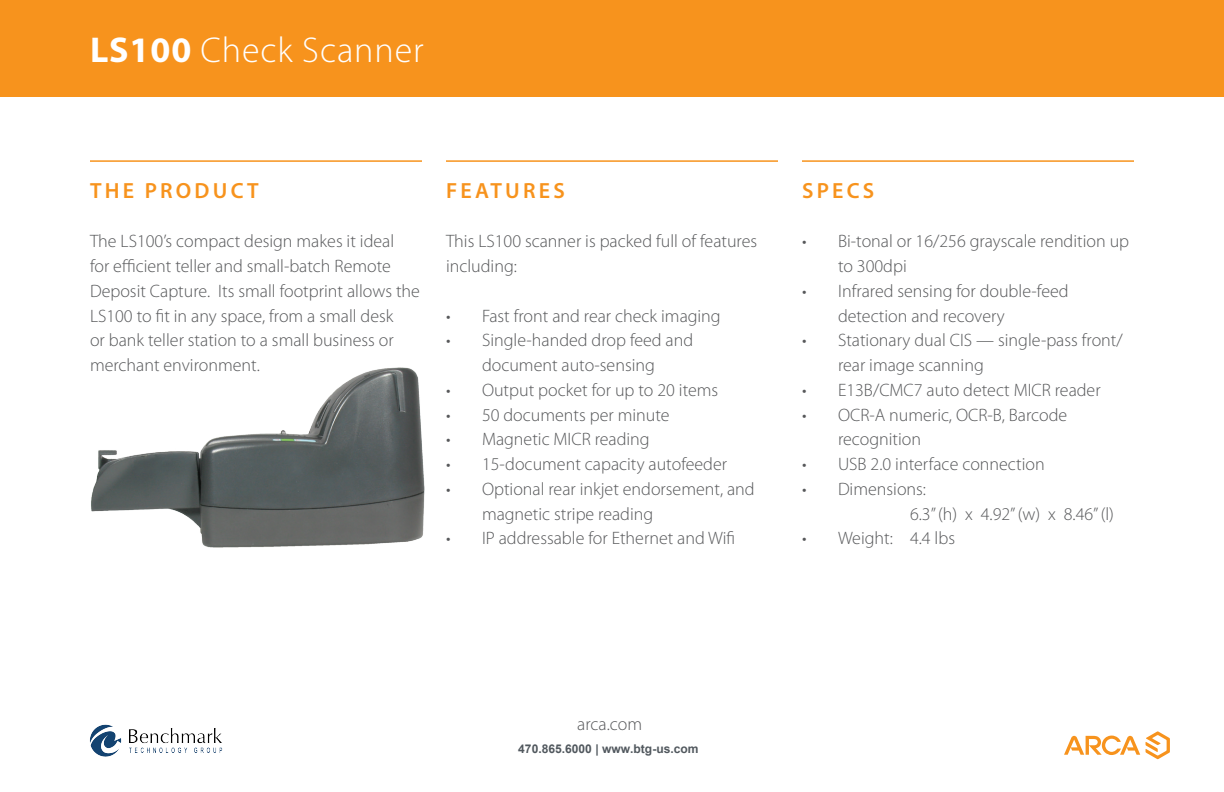
<style>
.page{position:relative;width:1224px;height:792px;background:#fff}
.page>*{position:absolute;margin:0;border:0;box-sizing:border-box;transform-origin:0 0}
.t1{font:300 36px "Myriad Pro";letter-spacing:.025em;color:#fff}
.t2{font:600 22px "Myriad Pro";letter-spacing:.145em;color:#f7931d}
.t3{font:300 18px/24.8px "Myriad Pro";color:#57585a}
.t4{font:700 12px "Arial";color:#51585e}
.s1{font-weight:700}
</style>
<div class="page">
<div style="left:0;top:0;width:1224px;height:97px;background:#f7931d"></div>
<img style="left:91px;top:367px;width:334px;height:181px">
<hr style="left:90px;top:160px;width:332px;height:2px;background:#f7931d">
<hr style="left:446px;top:160px;width:332px;height:2px;background:#f7931d">
<hr style="left:802px;top:160px;width:332px;height:2px;background:#f7931d">
<svg style="left:1064px;top:736px;width:76px;height:19px"></svg>
<svg style="left:1146px;top:731px;width:24px;height:28px"></svg>
<img style="left:90px;top:724px;width:133px;height:33px">
<h1 class="t1" style="left:90px;top:30px;width:335px"><span class="s1">LS100</span> Check Scanner</h1>
<p class="t2" style="left:90px;top:176px;width:170px">THE PRODUCT</p>
<p class="t3" style="left:90px;top:229px;width:332px">The LS100’s compact design makes it ideal<br>for efficient teller and small-batch Remote Deposit Capture. Its small footprint allows the LS100 to fit in any space, from a small desk<br>or bank teller station to a small business or merchant environment.</p>
<p class="t2" style="left:446px;top:176px;width:120px">FEATURES</p>
<p class="t3" style="left:446px;top:229px;width:313px">This LS100 scanner is packed full of features including:</p>
<p class="t3" style="left:446px;top:303px;width:276px">• Fast front and rear check imaging</p>
<p class="t3" style="left:446px;top:328px;width:249px;text-align:center">• Single-handed drop feed and document auto-sensing</p>
<p class="t3" style="left:446px;top:378px;width:274px">• Output pocket for up to 20 items</p>
<p class="t3" style="left:446px;top:402px;width:225px">• 50 documents per minute</p>
<p class="t3" style="left:446px;top:427px;width:205px">• Magnetic MICR reading</p>
<p class="t3" style="left:446px;top:452px;width:283px">• 15-document capacity autofeeder</p>
<p class="t3" style="left:482px;top:477px;width:274px;text-indent:-36px">• Optional rear inkjet endorsement, and magnetic stripe reading</p>
<p class="t3" style="left:446px;top:526px;width:291px">• IP addressable for Ethernet and Wifi</p>
<p class="t2" style="left:802px;top:176px;width:74px">SPECS</p>
<p class="t3" style="left:838px;top:229px;width:293px;text-indent:-36px">• Bi-tonal or 16/256 grayscale rendition up to 300dpi</p>
<p class="t3" style="left:838px;top:279px;width:232px;text-indent:-36px">• Infrared sensing for double-feed detection and recovery</p>
<p class="t3" style="left:838px;top:328px;width:286px;text-indent:-36px">• Stationary dual CIS — single-pass front/ rear image scanning</p>
<p class="t3" style="left:802px;top:378px;width:300px">• E13B/CMC7 auto detect MICR reader</p>
<p class="t3" style="left:838px;top:402px;width:231px;text-indent:-36px">• OCR-A numeric, OCR-B, Barcode recognition</p>
<p class="t3" style="left:802px;top:452px;width:244px">• USB 2.0 interface connection</p>
<p class="t3" style="left:910px;top:477px;width:206px;text-indent:-108px">• Dimensions:<br>6.3” (h) x 4.92” (w) x 8.46” (l)</p>
<p class="t3" style="left:802px;top:526px;width:155px">• Weight: 4.4 lbs</p>
<p class="t3" style="left:577px;top:712px;width:66px">arca.com</p>
<p class="t4" style="left:518px;top:741px;width:182px">470.865.6000 | www.btg-us.com</p>
</div>
